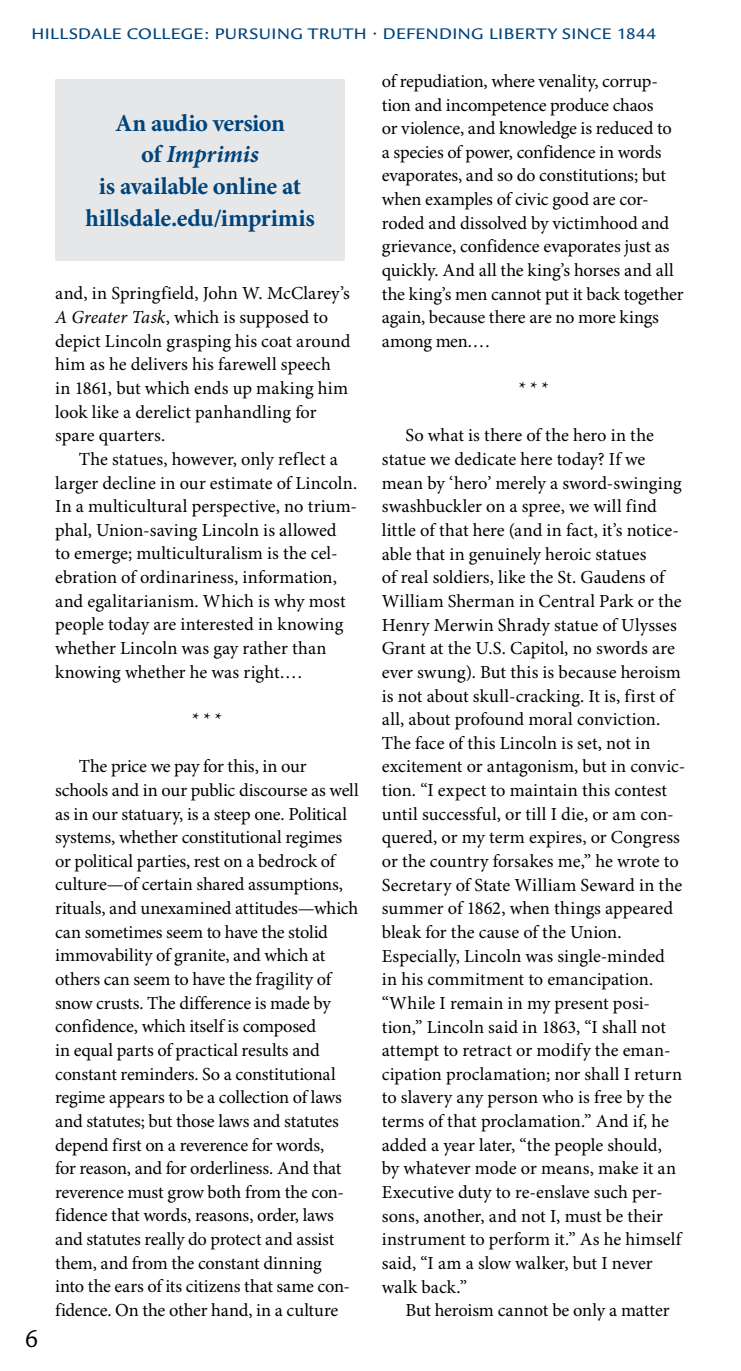
<style>
.page{position:relative;width:741px;height:1371px;background:#fff}
.page>*{position:absolute;margin:0;border:0;box-sizing:border-box;transform-origin:0 0}
.t1{font:26.25px "Legacy Sans";color:#000}
.t2{font:700 24.5px/31.5px "Minion Pro";letter-spacing:-.01em;color:#00447c;text-align:center}
.t3{font:18.38px/23.6px "Minion Pro";letter-spacing:-.005em;color:#000}
.t4{font:500 16.62px "Legacy Sans";letter-spacing:.025em;color:#00447c;scale:1.05 1}
.s1{font-style:italic}
</style>
<div class="page">
<div style="left:55px;top:80px;width:290px;height:181px;background:#e6e7e8"></div>
<p class="t4" style="left:32px;top:25px;width:596px">HILLSDALE COLLEGE: PURSUING TRUTH • DEFENDING LIBERTY SINCE 1844</p>
<h2 class="t2" style="left:85px;top:108px;width:231px">An audio version<br>of <span class="s1">Imprimis<br></span>is available online at hillsdale.edu/imprimis</h2>
<h1 class="t1" style="left:24px;top:1323px;width:16px">6</h1>
<p class="t3" style="left:55px;top:282px;width:296px">and, in Springfield, John W. McClarey’s <span class="s1">A Greater Task</span>, which is supposed to depict Lincoln grasping his coat around him as he delivers his farewell speech in 1861, but which ends up making him look like a derelict panhandling for spare quarters.</p>
<p class="t3" style="left:55px;top:448px;width:303px;text-indent:24px">The statues, however, only reflect a larger decline in our estimate of Lincoln.<br>In a multicultural perspective, no trium&shy;phal, Union-saving Lincoln is allowed<br>to emerge; multiculturalism is the cel&shy;ebration of ordinariness, information, and egalitarianism. Which is why most people today are interested in knowing whether Lincoln was gay rather than knowing whether he was right. . . .</p>
<p class="t3" style="left:192px;top:708px;width:31px">* * *</p>
<p class="t3" style="left:55px;top:755px;width:305px;text-indent:24px">The price we pay for this, in our schools and in our public discourse as well as in our statuary, is a steep one. Political systems, whether constitutional regimes or political parties, rest on a bedrock of culture—of certain shared assumptions, rituals, and unexamined attitudes—which can sometimes seem to have the stolid immovability of granite, and which at others can seem to have the fragility of snow crusts. The difference is made by confidence, which itself is composed<br>in equal parts of practical results and constant reminders. So a constitutional regime appears to be a collection of laws and statutes; but those laws and statutes depend first on a reverence for words,<br>for reason, and for orderliness. And that reverence must grow both from the con&shy;fidence that words, reasons, order, laws and statutes really do protect and assist them, and from the constant dinning<br>into the ears of its citizens that same con&shy;fidence. On the other hand, in a culture</p>
<p class="t3" style="left:381px;top:70px;width:303px">of repudiation, where venality, corrup&shy;tion and incompetence produce chaos<br>or violence, and knowledge is reduced to a species of power, confidence in words evaporates, and so do constitutions; but when examples of civic good are cor&shy;roded and dissolved by victimhood and grievance, confidence evaporates just as quickly. And all the king’s horses and all the king’s men cannot put it back together again, because there are no more kings among men. . . .</p>
<p class="t3" style="left:518px;top:377px;width:31px">* * *</p>
<p class="t3" style="left:381px;top:424px;width:305px;text-indent:24px">So what is there of the hero in the statue we dedicate here today? If we mean by ‘hero’ merely a sword-swinging swashbuckler on a spree, we will find little of that here (and in fact, it’s notice&shy;able that in genuinely heroic statues<br>of real soldiers, like the St. Gaudens of William Sherman in Central Park or the Henry Merwin Shrady statue of Ulysses Grant at the U.S. Capitol, no swords are ever swung). But this is because heroism is not about skull-cracking. It is, first of all, about profound moral conviction.<br>The face of this Lincoln is set, not in excitement or antagonism, but in convic&shy;tion. “I expect to maintain this contest until successful, or till I die, or am con&shy;quered, or my term expires, or Congress or the country forsakes me,” he wrote to Secretary of State William Seward in the summer of 1862, when things appeared bleak for the cause of the Union.<br>Especially, Lincoln was single-minded<br>in his commitment to emancipation. “While I remain in my present posi&shy;tion,” Lincoln said in 1863, “I shall not attempt to retract or modify the eman&shy;cipation proclamation; nor shall I return to slavery any person who is free by the terms of that proclamation.” And if, he added a year later, “the people should,<br>by whatever mode or means, make it an Executive duty to re-enslave such per&shy;sons, another, and not I, must be their instrument to perform it.” As he himself said, “I am a slow walker, but I never walk back.”</p>
<p class="t3" style="left:405px;top:1299px;width:265px">But heroism cannot be only a matter</p>
</div>
